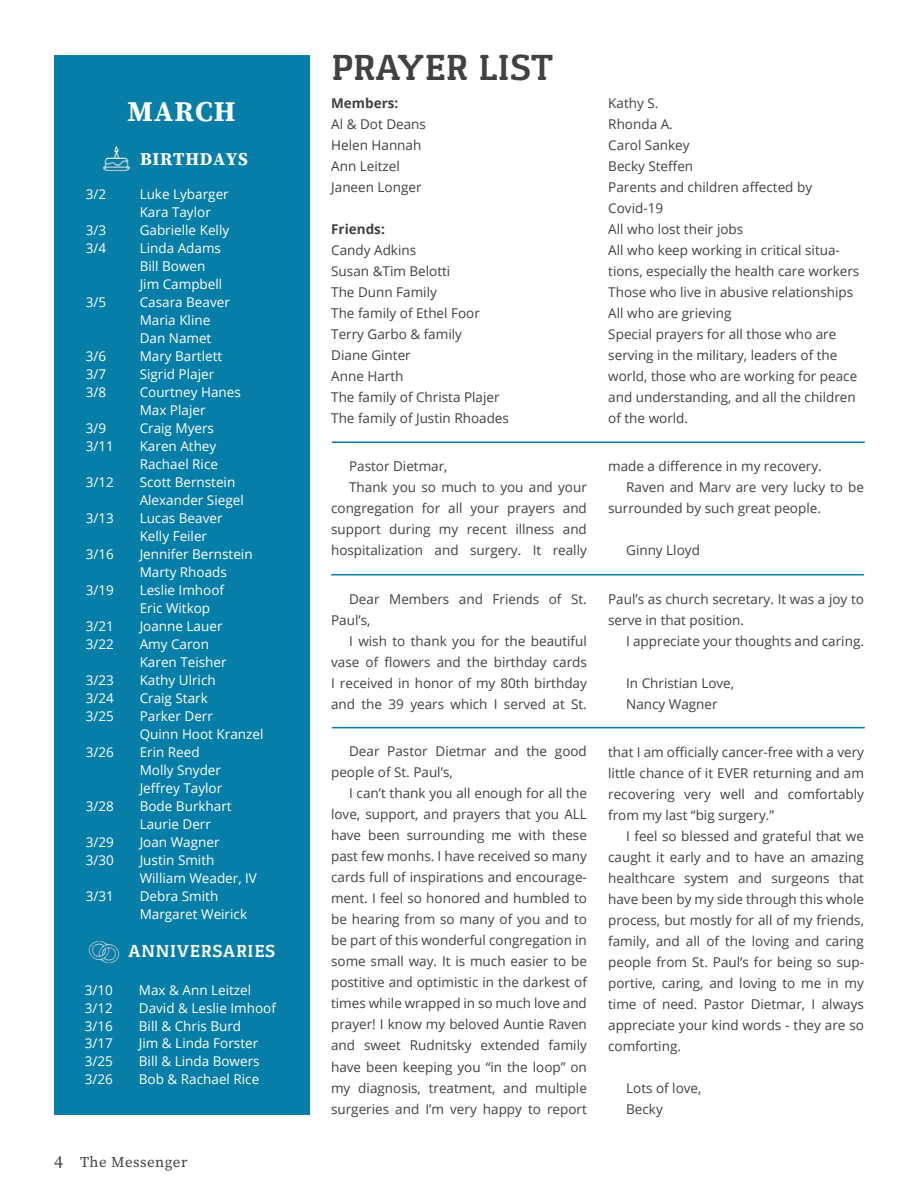
<style>
.page{position:relative;width:918px;height:1188px;background:#fff}
.page>*{position:absolute;margin:0;border:0;box-sizing:border-box;transform-origin:0 0}
.t1{font:700 37.5px "Gaspar";color:#414042}
.t2{font:700 28.5px "Source Serif Pro";letter-spacing:.04em;color:#fff}
.t3{font:700 18px "Gaspar";letter-spacing:.04em;color:#fff}
.t4{font:700 18px "Source Serif Pro";letter-spacing:.04em;color:#fff}
.t5{font:15px "Source Serif Pro";letter-spacing:.03em;color:#414042}
.t6{font:13.5px/21px "Open Sans";color:#414042}
.t7{font:13.5px/18px "Open Sans";color:#fff}
.t8{font:700 13.5px "Open Sans";color:#414042}
.s1{font-size:18px}
</style>
<div class="page">
<hr style="left:332px;top:441px;width:533px;height:2px;background:#077ea8">
<div style="left:54px;top:55px;width:255px;height:1059px;background:#077ea8"></div>
<img style="left:88px;top:940px;width:32px;height:24px">
<img style="left:103px;top:146px;width:26px;height:26px">
<hr style="left:332px;top:727px;width:533px;height:1px;background:#077ea8">
<hr style="left:331px;top:574px;width:533px;height:1px;background:#077ea8">
<h2 class="t2" style="left:127px;top:91px;width:110px">MARCH</h2>
<h3 class="t4" style="left:140px;top:147px;width:109px">BIRTHDAYS</h3>
<p class="t7" style="left:86px;top:185px;width:22px">3/2</p>
<p class="t7" style="left:140px;top:185px;width:91px">Luke Lybarger<br>Kara Taylor</p>
<p class="t7" style="left:86px;top:221px;width:22px">3/3</p>
<p class="t7" style="left:140px;top:221px;width:91px">Gabrielle Kelly</p>
<p class="t7" style="left:86px;top:239px;width:22px">3/4</p>
<p class="t7" style="left:140px;top:239px;width:84px">Linda Adams<br>Bill Bowen<br>Jim Campbell</p>
<p class="t7" style="left:86px;top:293px;width:22px">3/5</p>
<p class="t7" style="left:140px;top:293px;width:92px">Casara Beaver<br>Maria Kline<br>Dan Namet</p>
<p class="t7" style="left:86px;top:347px;width:22px">3/6</p>
<p class="t7" style="left:140px;top:347px;width:84px">Mary Bartlett</p>
<p class="t7" style="left:86px;top:365px;width:22px">3/7</p>
<p class="t7" style="left:140px;top:365px;width:76px">Sigrid Plajer</p>
<p class="t7" style="left:86px;top:383px;width:22px">3/8</p>
<p class="t7" style="left:140px;top:383px;width:103px">Courtney Hanes<br>Max Plajer</p>
<p class="t7" style="left:86px;top:419px;width:22px">3/9</p>
<p class="t7" style="left:140px;top:419px;width:76px">Craig Myers</p>
<p class="t7" style="left:86px;top:437px;width:30px">3/11</p>
<p class="t7" style="left:140px;top:437px;width:80px">Karen Athey<br>Rachael Rice</p>
<p class="t7" style="left:86px;top:473px;width:30px">3/12</p>
<p class="t7" style="left:140px;top:473px;width:106px">Scott Bernstein<br>Alexander Siegel</p>
<p class="t7" style="left:86px;top:509px;width:30px">3/13</p>
<p class="t7" style="left:140px;top:509px;width:84px">Lucas Beaver<br>Kelly Feiler</p>
<p class="t7" style="left:86px;top:545px;width:30px">3/16</p>
<p class="t7" style="left:140px;top:545px;width:114px">Jennifer Bernstein<br>Marty Rhoads</p>
<p class="t7" style="left:86px;top:581px;width:30px">3/19</p>
<p class="t7" style="left:140px;top:581px;width:86px">Leslie Imhoof<br>Eric Witkop</p>
<p class="t7" style="left:86px;top:617px;width:30px">3/21</p>
<p class="t7" style="left:140px;top:617px;width:84px">Joanne Lauer</p>
<p class="t7" style="left:86px;top:635px;width:30px">3/22</p>
<p class="t7" style="left:140px;top:635px;width:88px">Amy Caron<br>Karen Teisher</p>
<p class="t7" style="left:86px;top:671px;width:30px">3/23</p>
<p class="t7" style="left:140px;top:671px;width:78px">Kathy Ulrich</p>
<p class="t7" style="left:86px;top:689px;width:30px">3/24</p>
<p class="t7" style="left:140px;top:689px;width:70px">Craig Stark</p>
<p class="t7" style="left:86px;top:707px;width:30px">3/25</p>
<p class="t7" style="left:140px;top:707px;width:125px">Parker Derr<br>Quinn Hoot Kranzel</p>
<p class="t7" style="left:86px;top:743px;width:30px">3/26</p>
<p class="t7" style="left:140px;top:743px;width:84px">Erin Reed<br>Molly Snyder<br>Jeffrey Taylor</p>
<p class="t7" style="left:86px;top:797px;width:30px">3/28</p>
<p class="t7" style="left:140px;top:797px;width:93px">Bode Burkhart<br>Laurie Derr</p>
<p class="t7" style="left:86px;top:833px;width:30px">3/29</p>
<p class="t7" style="left:140px;top:833px;width:81px">Joan Wagner</p>
<p class="t7" style="left:86px;top:851px;width:30px">3/30</p>
<p class="t7" style="left:140px;top:851px;width:119px">Justin Smith<br>William Weader, IV</p>
<p class="t7" style="left:86px;top:887px;width:30px">3/31</p>
<p class="t7" style="left:140px;top:887px;width:109px">Debra Smith<br>Margaret Weirick</p>
<h3 class="t3" style="left:129px;top:941px;width:148px">ANNIVERSARIES</h3>
<p class="t7" style="left:85px;top:980px;width:30px">3/10</p>
<p class="t7" style="left:139px;top:980px;width:114px">Max &amp; Ann Leitzel</p>
<p class="t7" style="left:85px;top:998px;width:30px">3/12</p>
<p class="t7" style="left:139px;top:998px;width:139px">David &amp; Leslie Imhoof</p>
<p class="t7" style="left:85px;top:1016px;width:30px">3/16</p>
<p class="t7" style="left:139px;top:1016px;width:104px">Bill &amp; Chris Burd</p>
<p class="t7" style="left:85px;top:1034px;width:30px">3/17</p>
<p class="t7" style="left:139px;top:1034px;width:121px">Jim &amp; Linda Forster</p>
<p class="t7" style="left:85px;top:1052px;width:30px">3/25</p>
<p class="t7" style="left:139px;top:1052px;width:122px">Bill &amp; Linda Bowers</p>
<p class="t7" style="left:85px;top:1070px;width:30px">3/26</p>
<p class="t7" style="left:139px;top:1070px;width:122px">Bob &amp; Rachael Rice</p>
<p class="t5" style="left:54px;top:1152px;width:135px"><span class="s1">4</span> The Messenger</p>
<h1 class="t1" style="left:331px;top:46px;width:224px">PRAYER LIST</h1>
<p class="t8" style="left:331px;top:93px;width:69px">Members:</p>
<p class="t6" style="left:331px;top:113px;width:96px">Al &amp; Dot Deans<br>Helen Hannah<br>Ann Leitzel<br>Janeen Longer</p>
<p class="t8" style="left:331px;top:219px;width:55px">Friends:</p>
<p class="t6" style="left:331px;top:239px;width:179px">Candy Adkins<br>Susan &amp;Tim Belotti<br>The Dunn Family<br>The family of Ethel Foor<br>Terry Garbo &amp; family<br>Diane Ginter<br>Anne Harth<br>The family of Christa Plajer<br>The family of Justin Rhoades</p>
<p class="t6" style="left:608px;top:92px;width:253px">Kathy S.<br>Rhonda A.<br>Carol Sankey<br>Becky Steffen<br>Parents and children affected by<br>Covid-19<br>All who lost their jobs<br>All who keep working in critical situa&shy;tions, especially the health care workers<br>Those who live in abusive relationships<br>All who are grieving<br>Special prayers for all those who are serving in the military, leaders of the world, those who are working for peace and understanding, and all the children of the world.</p>
<p class="t6" style="left:349px;top:455px;width:100px">Pastor Dietmar,</p>
<p class="t6" style="left:349px;top:476px;width:239px">Thank you so much to you and your</p>
<p class="t6" style="left:331px;top:497px;width:257px">congregation for all your prayers and</p>
<p class="t6" style="left:331px;top:518px;width:257px">support during my recent illness and</p>
<p class="t6" style="left:331px;top:539px;width:257px">hospitalization and surgery. It really</p>
<p class="t6" style="left:608px;top:455px;width:215px">made a difference in my recovery.</p>
<p class="t6" style="left:626px;top:476px;width:239px">Raven and Marv are very lucky to be</p>
<p class="t6" style="left:608px;top:497px;width:214px">surrounded by such great people.</p>
<p class="t6" style="left:626px;top:539px;width:75px">Ginny Lloyd</p>
<p class="t6" style="left:331px;top:588px;width:257px;text-indent:18px">Dear Members and Friends of St.<br>Paul’s,</p>
<p class="t6" style="left:331px;top:630px;width:257px;text-align:justify;text-indent:18px">I wish to thank you for the beautiful vase of flowers and the birthday cards I received in honor of my 80th birthday and the 39 years which I served at St.</p>
<p class="t6" style="left:608px;top:588px;width:257px">Paul’s as church secretary. It was a joy to serve in that position.</p>
<p class="t6" style="left:626px;top:630px;width:239px">I appreciate your thoughts and caring.</p>
<p class="t6" style="left:626px;top:672px;width:110px">In Christian Love,<br>Nancy Wagner</p>
<p class="t6" style="left:331px;top:741px;width:257px;text-indent:18px">Dear Pastor Dietmar and the good people of St. Paul’s,</p>
<p class="t6" style="left:331px;top:783px;width:257px;text-align:justify;text-indent:18px">I can’t thank you all enough for all the love, support, and prayers that you ALL have been surrounding me with these past few monhs. I have received so many cards full of inspirations and encourage&shy;ment. I feel so honored and humbled to be hearing from so many of you and to be part of this wonderful congregation in some small way. It is much easier to be postitive and optimistic in the darkest of times while wrapped in so much love and prayer! I know my beloved Auntie Raven and sweet Rudnitsky extended family have been keeping you “in the loop” on my diagnosis, treatment, and multiple surgeries and I’m very happy to report</p>
<p class="t6" style="left:608px;top:741px;width:257px;text-align:justify">that I am officially cancer-free with a very little chance of it EVER returning and am recovering very well and comfortably from my last “big surgery.”</p>
<p class="t6" style="left:608px;top:825px;width:257px;text-align:justify;text-indent:18px">I feel so blessed and grateful that we caught it early and to have an amazing healthcare system and surgeons that have been by my side through this whole process, but mostly for all of my friends, family, and all of the loving and caring people from St. Paul’s for being so sup&shy;portive, caring, and loving to me in my time of need. Pastor Dietmar, I always appreciate your kind words - they are so comforting.</p>
<p class="t6" style="left:626px;top:1077px;width:77px">Lots of love,<br>Becky</p>
</div>
